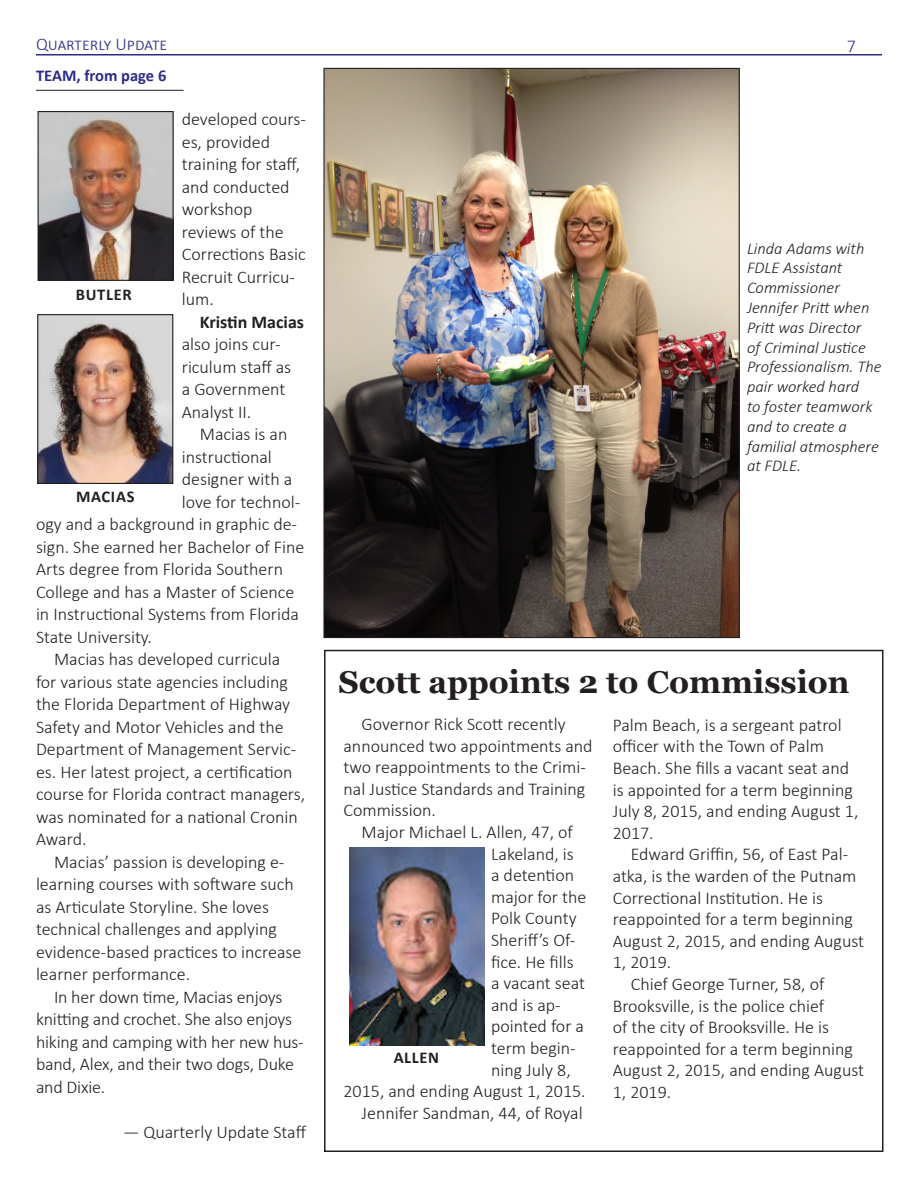
<style>
.page{position:relative;width:918px;height:1188px;background:#fff}
.page>*{position:absolute;margin:0;border:0;box-sizing:border-box;transform-origin:0 0}
.t1{font:700 31.5px "Georgia";color:#231f20}
.t2{font:300 18px/22.5px "Calibri";color:#231f20}
.t3{font:300 18px "Calibri";color:#2d2c84}
.t4{font:italic 300 16.5px/19.8px "Calibri";color:#231f20}
.t5{font:700 16.5px "Calibri";letter-spacing:.04em;color:#231f20}
.t6{font:700 16.5px "Calibri";color:#2d2c84}
.s1{font-weight:700}
</style>
<div class="page">
<hr style="left:36px;top:54px;width:846px;height:2px;background:#2d2c84">
<div style="left:324px;top:650px;width:560px;height:502px;border:2px solid #231f20"></div>
<img style="left:349px;top:848px;width:135px;height:198px">
<hr style="left:36px;top:90px;width:148px;height:1px;background:#231f20">
<img style="left:39px;top:316px;width:132px;height:166px">
<div style="left:37px;top:314px;width:136px;height:170px;border:1px solid #231f20"></div>
<img style="left:40px;top:113px;width:132px;height:166px">
<div style="left:38px;top:111px;width:136px;height:170px;border:1px solid #231f20"></div>
<img style="left:325px;top:70px;width:413px;height:566px">
<p class="t3" style="left:36px;top:32px;width:133px">Quarterly Update</p>
<p class="t3" style="left:847px;top:32px;width:11px">7</p>
<p class="t6" style="left:36px;top:65px;width:132px">TEAM, from page 6</p>
<p class="t2" style="left:182px;top:108px;width:126px">developed cours&shy;es, provided training for staff, and conducted workshop reviews of the<br>Corrections Basic<br>Recruit Curricu&shy;lum.</p>
<p class="t2" style="left:182px;top:310px;width:124px;text-indent:18px"><span class="s1">Kristin Macias </span>also joins cur&shy;riculum staff as a Government<br>Analyst II.</p>
<p class="t2" style="left:200px;top:423px;width:89px">Macias is an</p>
<p class="t2" style="left:182px;top:445px;width:92px">instructional</p>
<p class="t2" style="left:182px;top:468px;width:112px">designer with a</p>
<p class="t2" style="left:182px;top:490px;width:120px">love for technol-</p>
<p class="t2" style="left:36px;top:513px;width:263px">ogy and a background in graphic de-</p>
<p class="t2" style="left:36px;top:535px;width:270px">sign. She earned her Bachelor of Fine</p>
<p class="t2" style="left:36px;top:558px;width:249px">Arts degree from Florida Southern</p>
<p class="t2" style="left:36px;top:580px;width:260px">College and has a Master of Science</p>
<p class="t2" style="left:36px;top:603px;width:264px">in Instructional Systems from Florida</p>
<p class="t2" style="left:36px;top:625px;width:118px">State University.</p>
<p class="t2" style="left:36px;top:648px;width:271px;text-indent:18px">Macias has developed curricula for various state agencies including the Florida Department of Highway<br>Safety and Motor Vehicles and the<br>Department of Management Servic&shy;es. Her latest project, a certification course for Florida contract managers, was nominated for a national Cronin<br>Award.</p>
<p class="t2" style="left:36px;top:850px;width:267px;text-indent:18px">Macias’ passion is developing e&shy;learning courses with software such as Articulate Storyline. She loves technical challenges and applying evidence-based practices to increase learner performance.</p>
<p class="t2" style="left:36px;top:985px;width:269px;text-indent:18px">In her down time, Macias enjoys knitting and crochet. She also enjoys hiking and camping with her new hus&shy;band, Alex, and their two dogs, Duke and Dixie.</p>
<p class="t2" style="left:123px;top:1120px;width:185px">— Quarterly Update Staff</p>
<p class="t5" style="left:76px;top:284px;width:57px">BUTLER</p>
<p class="t5" style="left:76px;top:486px;width:60px">MACIAS</p>
<p class="t4" style="left:747px;top:238px;width:136px">Linda Adams with<br>FDLE Assistant<br>Commissioner<br>Jennifer Pritt when<br>Pritt was Director<br>of Criminal Justice<br>Professionalism. The pair worked hard<br>to foster teamwork and to create a familial atmosphere at FDLE.</p>
<p class="t1" style="left:338px;top:662px;width:513px">Scott appoints 2 to Commission</p>
<p class="t2" style="left:344px;top:713px;width:251px;line-height:21.6px;text-indent:18px">Governor Rick Scott recently announced two appointments and two reappointments to the Crimi&shy;nal Justice Standards and Training<br>Commission.</p>
<p class="t2" style="left:362px;top:821px;width:213px">Major Michael L. Allen, 47, of</p>
<p class="t2" style="left:491px;top:842px;width:84px">Lakeland, is</p>
<p class="t2" style="left:491px;top:864px;width:85px">a detention</p>
<p class="t2" style="left:491px;top:885px;width:97px">major for the</p>
<p class="t2" style="left:491px;top:907px;width:87px">Polk County</p>
<p class="t2" style="left:491px;top:929px;width:86px">Sheriff’s Of-</p>
<p class="t2" style="left:491px;top:950px;width:84px">fice. He fills</p>
<p class="t2" style="left:491px;top:972px;width:95px">a vacant seat</p>
<p class="t2" style="left:491px;top:993px;width:71px">and is ap-</p>
<p class="t2" style="left:491px;top:1015px;width:95px">pointed for a</p>
<p class="t2" style="left:491px;top:1037px;width:86px">term begin-</p>
<p class="t2" style="left:491px;top:1058px;width:81px">ning July 8,</p>
<p class="t2" style="left:344px;top:1080px;width:244px">2015, and ending August 1, 2015.</p>
<p class="t2" style="left:362px;top:1101px;width:223px">Jennifer Sandman, 44, of Royal</p>
<p class="t2" style="left:613px;top:714px;width:247px;line-height:21.6px">Palm Beach, is a sergeant patrol officer with the Town of Palm<br>Beach. She fills a vacant seat and is appointed for a term beginning<br>July 8, 2015, and ending August 1,<br>2017.</p>
<p class="t2" style="left:613px;top:843px;width:253px;line-height:21.6px;text-indent:18px">Edward Griffin, 56, of East Pal&shy;atka, is the warden of the Putnam<br>Correctional Institution. He is reappointed for a term beginning<br>August 2, 2015, and ending August<br>1, 2019.</p>
<p class="t2" style="left:613px;top:973px;width:253px;line-height:21.6px;text-indent:18px">Chief George Turner, 58, of<br>Brooksville, is the police chief<br>of the city of Brooksville. He is reappointed for a term beginning<br>August 2, 2015, and ending August<br>1, 2019.</p>
<p class="t5" style="left:394px;top:1047px;width:47px">ALLEN</p>
</div>
